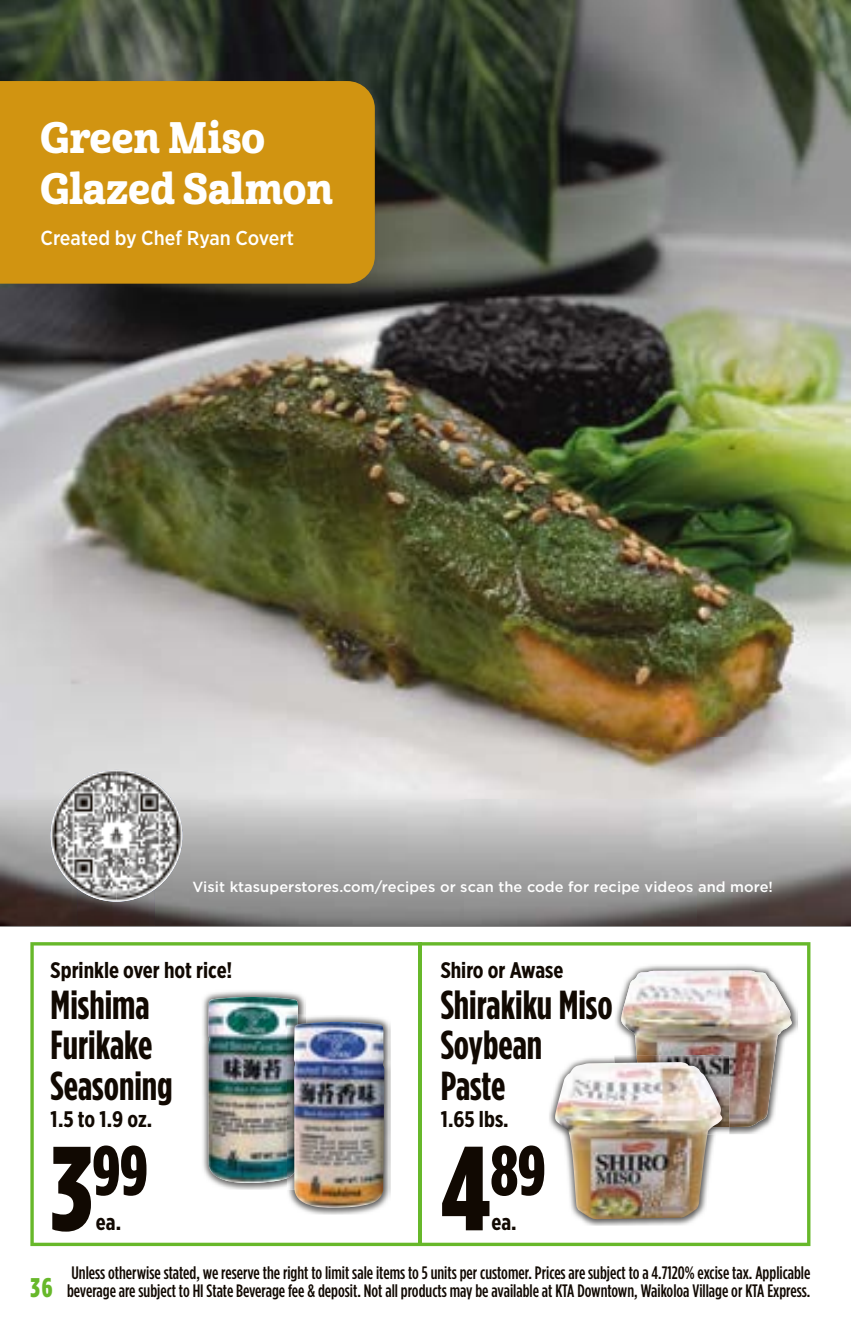
<style>
.page{position:relative;width:851px;height:1317px;background:#fff}
.page>*{position:absolute;margin:0;border:0;box-sizing:border-box;transform-origin:0 0}
.t1{font:900 69.52px "Gotham Condensed";color:#110902}
.t2{font:42.75px/51.3px "Cabrito Con Ex B";color:#fff}
.t3{font:700 40.5px/40.5px "Gotham Condensed";color:#110902}
.t4{font:700 22.5px "Gotham X Narrow";color:#110902}
.t5{font:500 20.25px "Gotham Narrow";color:#fff}
.t6{font:500 18px/18px "Gotham Condensed";color:#110902;text-align:right}
.t7{font:500 14.62px "Gotham";letter-spacing:.005em;color:#fff}
.s1{font-size:20.03px}
.s2{font-size:119.25px}
.s3{font-weight:900;font-size:27px;color:#67b82a}
</style>
<div class="page">
<svg style="left:30px;top:942px;width:780px;height:303px"></svg>
<img style="left:614px;top:963px;width:184px;height:171px">
<img style="left:621px;top:970px;width:170px;height:156px">
<img style="left:201px;top:989px;width:105px;height:200px">
<img style="left:208px;top:999px;width:43px;height:183px">
<img style="left:287px;top:1014px;width:103px;height:200px">
<img style="left:287px;top:1014px;width:19px;height:175px">
<img style="left:287px;top:1014px;width:12px;height:164px">
<img style="left:294px;top:1021px;width:90px;height:186px">
<img style="left:548px;top:1055px;width:181px;height:170px">
<img style="left:614px;top:1055px;width:115px;height:79px">
<img style="left:636px;top:1055px;width:93px;height:72px">
<img style="left:555px;top:1062px;width:167px;height:157px">
<img style="left:0;top:0;width:850px;height:737px">
<div style="left:0;top:81px;width:375px;height:203px;background:#d19411"></div>
<svg style="left:0;top:925px;width:850px;height:1px"></svg>
<img style="left:0;top:737px;width:696px;height:62px">
<img style="left:696px;top:737px;width:154px;height:188px">
<img style="left:0;top:799px;width:77px;height:126px">
<img style="left:155px;top:799px;width:541px;height:126px">
<img style="left:77px;top:901px;width:78px;height:24px">
<img style="left:51px;top:770px;width:131px;height:131px">
<h2 class="t2" style="left:40px;top:112px;width:294px">Green Miso<br>Glazed Salmon</h2>
<p class="t5" style="left:40px;top:225px;width:255px">Created by Chef <span class="s1">Ryan Covert</span></p>
<p class="t7" style="left:192px;top:876px;width:582px">Visit ktasuperstores.com/recipes or scan the code for recipe videos and more!</p>
<p class="t4" style="left:51px;top:956px;width:183px">Sprinkle over hot rice!</p>
<h3 class="t3" style="left:51px;top:984px;width:124px">Mishima<br>Furikake<br>Seasoning</h3>
<p class="t4" style="left:51px;top:1104px;width:103px">1.5 to 1.9 oz.</p>
<p class="t4" style="left:440px;top:956px;width:124px">Shiro or Awase</p>
<h3 class="t3" style="left:440px;top:984px;width:174px">Shirakiku Miso<br>Soybean<br>Paste</h3>
<p class="t4" style="left:440px;top:1104px;width:70px">1.65 lbs.</p>
<h1 class="t1" style="left:51px;top:1129px;width:99px"><span class="s2">3</span>99</h1>
<h1 class="t1" style="left:440px;top:1129px;width:106px"><span class="s2">4</span>89</h1>
<p class="t4" style="left:96px;top:1208px;width:27px">ea.</p>
<p class="t4" style="left:491px;top:1208px;width:27px">ea.</p>
<p class="t6" style="left:30px;top:1263px;width:781px">Unless otherwise stated, we reserve the right to limit sale items to 5 units per customer. Prices are subject to a 4.7120% excise tax. Applicable<br><span class="s3">36</span> beverage are subject to HI State Beverage fee &amp; deposit. Not all products may be available at KTA Downtown, Waikoloa Village or KTA Express.</p>
</div>
